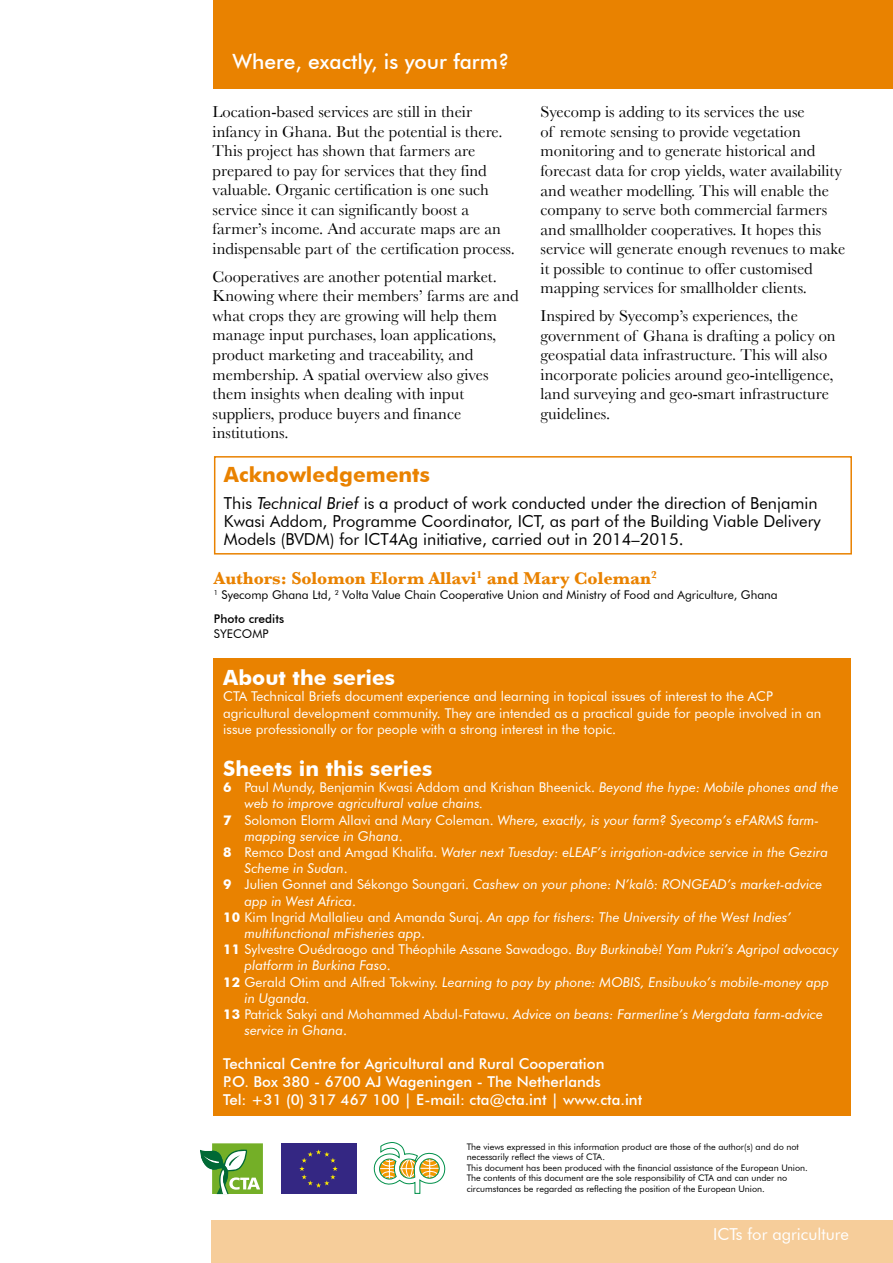
<style>
.page{position:relative;width:893px;height:1263px;background:#fff}
.page>*{position:absolute;margin:0;border:0;box-sizing:border-box;transform-origin:0 0}
.t1{font:700 21px "Futura BT";color:#fff}
.t2{font:500 21px "Futura BT";color:#fff}
.t3{font:700 21px "Futura BT";color:#e98200}
.t4{font:700 18px "Baskerville";color:#e98200}
.t5{font:16.5px/19.5px "Baskerville";color:#000}
.t6{font:16.5px/18px "Futura BT";color:#000}
.t7{font:16.5px "Futura BT";color:#fff}
.t8{font:500 15px/18px "Futura BT";color:#fff}
.t9{font:italic 13.5px "Futura BT";color:#fff}
.t10{font:13.5px/16.2px "Futura BT";color:#fff}
.t11{font:12px/23.5px "Futura BT";color:#000}
.t12{font:9px/10.5px "Futura BT";color:#000}
.s1{font-style:italic}
.s2{font-weight:500}
.s3{font-weight:700}
.s4{font-weight:700;font-style:normal}
.s5{font-style:normal}
</style>
<div class="page">
<div style="left:211px;top:1220px;width:682px;height:43px;background:#f6cd9a"></div>
<svg style="left:200px;top:1143px;width:63px;height:52px"></svg>
<div style="left:281px;top:1143px;width:76px;height:51px;background:#342783"></div>
<svg style="left:299px;top:1149px;width:39px;height:39px"></svg>
<svg style="left:374px;top:1142px;width:71px;height:52px"></svg>
<div style="left:213px;top:0;width:680px;height:89px;background:#e98200"></div>
<div style="left:213px;top:659px;width:637px;height:457px;background:#e98200"></div>
<div style="left:214px;top:456px;width:638px;height:98px;border:2px solid #e98200"></div>
<p class="t2" style="left:232px;top:49px;width:279px">Where, exactly, is your farm?</p>
<p class="t5" style="left:213px;top:102px;width:304px">Location-based services are still in their infancy in Ghana. But the potential is there.<br>This project has shown that farmers are prepared to pay for services that they find valuable. Organic certification is one such service since it can significantly boost a farmer’s income. And accurate maps are an indispensable part of the certification process.</p>
<p class="t5" style="left:213px;top:267px;width:308px">Cooperatives are another potential market.<br>Knowing where their members’ farms are and what crops they are growing will help them manage input purchases, loan applications, product marketing and traceability, and membership. A spatial overview also gives them insights when dealing with input suppliers, produce buyers and finance institutions.</p>
<p class="t5" style="left:541px;top:102px;width:306px">Syecomp is adding to its services the use<br>of remote sensing to provide vegetation monitoring and to generate historical and forecast data for crop yields, water availability and weather modelling. This will enable the company to serve both commercial farmers and smallholder cooperatives. It hopes this service will generate enough revenues to make it possible to continue to offer customised mapping services for smallholder clients.</p>
<p class="t5" style="left:541px;top:306px;width:297px">Inspired by Syecomp’s experiences, the government of Ghana is drafting a policy on geospatial data infrastructure. This will also incorporate policies around geo-intelligence, land surveying and geo-smart infrastructure guidelines.</p>
<p class="t3" style="left:224px;top:462px;width:207px">Acknowledgements</p>
<p class="t6" style="left:224px;top:493px;width:598px">This <span class="s1">Technical Brief</span> is a product of work conducted under the direction of Benjamin<br>Kwasi Addom, Programme Coordinator, ICT, as part of the Building Viable Delivery<br>Models (BVDM) for ICT4Ag initiative, carried out in 2014–2015.</p>
<p class="t4" style="left:214px;top:568px;width:444px">Authors: Solomon Elorm Allavi<sup>1</sup> and Mary Coleman<sup>2</sup></p>
<p class="t11" style="left:214px;top:583px;width:565px"><sup>1</sup> Syecomp Ghana Ltd, <sup>2</sup> Volta Value Chain Cooperative Union and Ministry of Food and Agriculture, Ghana<br><span class="s2">Photo credits</span></p>
<p class="t11" style="left:214px;top:621px;width:56px">SYECOMP</p>
<p class="t1" style="left:223px;top:665px;width:173px">About the series</p>
<p class="t10" style="left:223px;top:688px;width:599px">CTA Technical Briefs document experience and learning in topical issues of interest to the ACP agricultural development community. They are intended as a practical guide for people involved in an issue professionally or for people with a strong interest in the topic.</p>
<p class="t1" style="left:223px;top:756px;width:210px">Sheets in this series</p>
<p class="t10" style="left:223px;top:779px;width:617px"><span class="s3">6</span> Paul Mundy, Benjamin Kwasi Addom and Krishan Bheenick. <span class="s1">Beyond the hype: Mobile phones and the</span></p>
<p class="t9" style="left:244px;top:795px;width:241px">web to improve agricultural value chains.</p>
<p class="t9" style="left:223px;top:812px;width:597px"><span class="s4">7</span> <span class="s5">Solomon Elorm Allavi and Mary Coleman.</span> Where, exactly, is your farm? Syecomp’s eFARMS farm-</p>
<p class="t9" style="left:244px;top:828px;width:160px">mapping service in Ghana<span class="s5">.</span></p>
<p class="t9" style="left:223px;top:844px;width:606px"><span class="s4">8</span> <span class="s5">Remco Dost and Amgad Khalifa.</span> Water next Tuesday: eLEAF’s irrigation-advice service in the Gezira</p>
<p class="t9" style="left:244px;top:860px;width:105px">Scheme in Sudan<span class="s5">.</span></p>
<p class="t9" style="left:223px;top:876px;width:601px"><span class="s4">9</span> <span class="s5">Julien Gonnet and Sékongo Soungari.</span> Cashew on your phone: N’kalô: RONGEAD’s market-advice</p>
<p class="t9" style="left:244px;top:893px;width:113px">app in West Africa<span class="s5">.</span></p>
<p class="t9" style="left:223px;top:909px;width:569px"><span class="s4">10</span> <span class="s5">Kim Ingrid Mallalieu and Amanda Suraj.</span> An app for fishers: The University of the West Indies’</p>
<p class="t9" style="left:244px;top:925px;width:182px">multifunctional mFisheries app<span class="s5">.</span></p>
<p class="t10" style="left:223px;top:941px;width:617px"><span class="s3">11</span> Sylvestre Ouédraogo and Théophile Assane Sawadogo. <span class="s1">Buy Burkinabè! Yam Pukri’s Agripol advocacy</span></p>
<p class="t9" style="left:245px;top:957px;width:148px">platform in Burkina Faso<span class="s5">.</span></p>
<p class="t9" style="left:223px;top:974px;width:607px"><span class="s4">12</span> <span class="s5">Gerald Otim and Alfred Tokwiny.</span> Learning to pay by phone: MOBIS, Ensibuuko’s mobile-money app</p>
<p class="t9" style="left:245px;top:990px;width:67px">in Uganda.</p>
<p class="t9" style="left:223px;top:1006px;width:601px"><span class="s4">13</span> <span class="s5">Patrick Sakyi and Mohammed Abdul-Fatawu.</span> Advice on beans: Farmerline’s Mergdata farm-advice</p>
<p class="t9" style="left:245px;top:1022px;width:104px">service in Ghana<span class="s5">.</span></p>
<p class="t8" style="left:223px;top:1055px;width:421px">Technical Centre for Agricultural and Rural Cooperation<br>P.O. Box 380 - 6700 AJ Wageningen - The Netherlands<br>Tel: +31 (0) 317 467 100 | E-mail: cta@cta.int | www.cta.int</p>
<p class="t12" style="left:467px;top:1141px;width:343px">The views expressed in this information product are those of the author(s) and do not necessarily reflect the views of CTA.<br>This document has been produced with the financial assistance of the European Union.<br>The contents of this document are the sole responsibility of CTA and can under no circumstances be regarded as reflecting the position of the European Union.</p>
<p class="t7" style="left:713px;top:1224px;width:137px">ICTs for agriculture</p>
</div>
